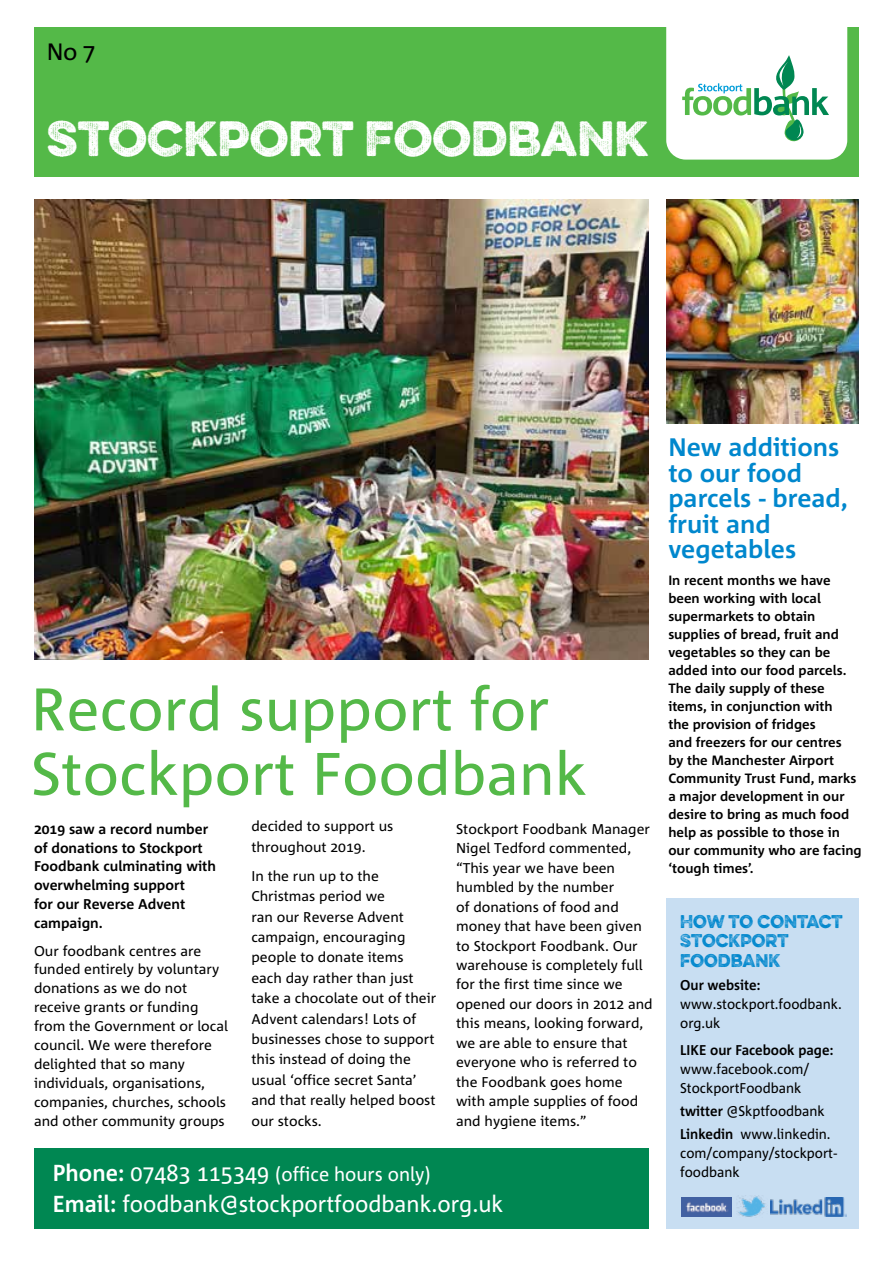
<style>
.page{position:relative;width:893px;height:1263px;background:#fff}
.page>*{position:absolute;margin:0;border:0;box-sizing:border-box;transform-origin:0 0}
.t1{font:60px/64.5px "Corpid";color:#54b948}
.t2{font:44.4px "Eveleth";color:#fff}
.t3{font:700 25.35px/25.5px "Corpid";color:#0087cd}
.t4{font:23.7px "Corpid";color:#000}
.t5{font:23.1px "Corpid";color:#fff;scale:.95 1}
.t6{font:19.5px "Corpid";color:#fff;scale:.95 1}
.t7{font:300 16.5px/19.5px "Eveleth";color:#0087cd;scale:.95 1}
.t8{font:14.1px/19.5px "Corpid";color:#000}
.t9{font:14.1px/18.9px "Corpid";color:#000;scale:.95 1}
.t10{font:700 14.1px/18.9px "Corpid";color:#000}
.t11{font:700 14.1px "Corpid";color:#000;scale:.95 1}
.t12{font:700 13.5px/18px "Corpid";color:#000}
.s1{font-weight:700;font-size:23.1px}
.s2{font-size:23.1px}
.s3{font-weight:700}
</style>
<div class="page">
<div style="left:34px;top:27px;width:825px;height:150px;background:#54b948"></div>
<div style="left:666px;top:898px;width:193px;height:331px;background:#c8def2"></div>
<svg style="left:666px;top:27px;width:181px;height:133px;background:#e4f3ea"></svg>
<div style="left:34px;top:1149px;width:614px;height:80px;background:#008752"></div>
<img style="left:34px;top:200px;width:614px;height:460px">
<img style="left:666px;top:200px;width:193px;height:223px">
<img style="left:681px;top:1197px;width:51px;height:19px">
<img style="left:737px;top:1196px;width:29px;height:21px">
<img style="left:770px;top:1197px;width:77px;height:19px">
<h3 class="t4" style="left:47px;top:39px;width:50px">No 7</h3>
<h2 class="t2" style="left:47px;top:105px;width:603px">STOCKPORT FOODBANK</h2>
<h1 class="t1" style="left:31px;top:678px;width:558px">Record support for<br>Stockport Foodbank</h1>
<p class="t8" style="left:251px;top:816px;width:143px;line-height:20.4px">decided to support us throughout 2019.</p>
<p class="t8" style="left:251px;top:866px;width:186px;line-height:20.4px">In the run up to the<br>Christmas period we<br>ran our Reverse Advent campaign, encouraging people to donate items each day rather than just take a chocolate out of their<br>Advent calendars! Lots of businesses chose to support this instead of doing the usual ‘office secret Santa’ and that really helped boost our stocks.</p>
<p class="t10" style="left:34px;top:819px;width:184px">2019 saw a record number of donations to Stockport<br>Foodbank culminating with overwhelming support<br>for our Reverse Advent campaign.</p>
<p class="t8" style="left:34px;top:941px;width:196px;line-height:18.9px">Our foodbank centres are funded entirely by voluntary donations as we do not receive grants or funding from the Government or local council. We were therefore delighted that so many individuals, organisations, companies, churches, schools and other community groups</p>
<p class="t8" style="left:456px;top:819px;width:198px">Stockport Foodbank Manager<br>Nigel Tedford commented, “This year we have been humbled by the number<br>of donations of food and money that have been given to Stockport Foodbank. Our warehouse is completely full for the first time since we opened our doors in 2012 and this means, looking forward, we are able to ensure that everyone who is referred to the Foodbank goes home with ample supplies of food and hygiene items.”</p>
<h3 class="t6" style="left:53px;top:1164px;width:399px"><span class="s1">Phone:</span> <span class="s2">07483 115349</span> (office hours only)</h3>
<h3 class="t5" style="left:53px;top:1191px;width:476px"><span class="s3">Email:</span> foodbank@stockportfoodbank.org.uk</h3>
<h3 class="t3" style="left:668px;top:435px;width:181px">New additions to our food parcels - bread, fruit and vegetables</h3>
<p class="t12" style="left:668px;top:571px;width:195px">In recent months we have been working with local supermarkets to obtain supplies of bread, fruit and vegetables so they can be added into our food parcels.<br>The daily supply of these items, in conjunction with<br>the provision of fridges<br>and freezers for our centres<br>by the Manchester Airport<br>Community Trust Fund, marks a major development in our desire to bring as much food help as possible to those in our community who are facing ‘tough times’.</p>
<p class="t7" style="left:680px;top:911px;width:172px">HOW TO CONTACT<br>STOCKPORT<br>FOODBANK</p>
<p class="t11" style="left:680px;top:977px;width:86px">Our website:</p>
<p class="t9" style="left:680px;top:995px;width:172px">www.stockport.foodbank. org.uk</p>
<p class="t11" style="left:680px;top:1043px;width:163px">LIKE our Facebook page:</p>
<p class="t9" style="left:680px;top:1060px;width:138px">www.facebook.com/<br>StockportFoodbank</p>
<p class="t9" style="left:680px;top:1100px;width:160px;line-height:23.1px"><span class="s3">twitter</span> @Skptfoodbank<br><span class="s3">Linkedin</span> www.linkedin.</p>
<p class="t9" style="left:680px;top:1144px;width:167px">com/company/stockport&shy;foodbank</p>
</div>
